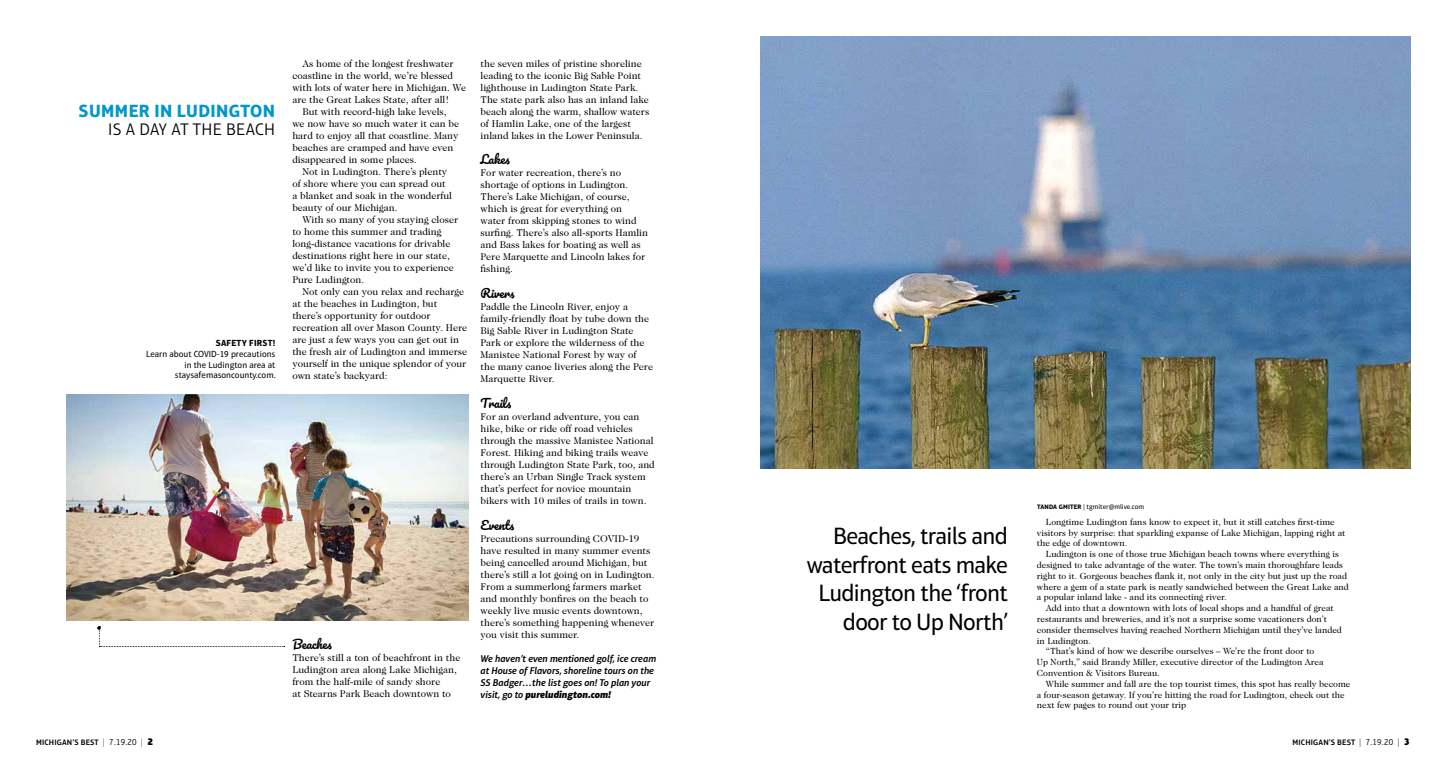
<style>
.page{position:relative;width:1446px;height:783px;background:#fff}
.page>*{position:absolute;margin:0;border:0;box-sizing:border-box;transform-origin:0 0}
.t1{font:24px/28.8px "Aptifer Sans LT Pro";letter-spacing:-.03em;color:#000;text-align:right}
.t2{font:700 18px "Aptifer Sans LT Pro";letter-spacing:.025em;color:#0096ce}
.t3{font:300 17px "Aptifer Sans LT Pro";letter-spacing:.025em;color:#000}
.t4{font:12px "Pacifico";color:#000}
.t5{font:10px/12px "Caslon 224 Std";color:#000}
.t6{font:italic 600 10px/12px "Aptifer Sans LT Pro";color:#000}
.t7{font:9px/10.8px "Caslon 224 Std";color:#000}
.t8{font:9px/10.8px "Aptifer Sans LT Pro";color:#000;text-align:right}
.t9{font:700 9px "Aptifer Sans LT Pro";letter-spacing:.025em;color:#000}
.t10{font:600 8px "Aptifer Sans LT Pro";letter-spacing:.025em;color:#000}
.t11{font:7px "Aptifer Sans LT Pro";color:#000}
.s1{font-weight:900}
.s2{font-weight:700;font-size:6.5px}
.s3{font-weight:100;font-size:9px}
.s4{font-weight:300;font-size:9px}
.s5{font-weight:900;font-size:10px}
</style>
<div class="page">
<img style="left:760px;top:36px;width:650px;height:433px">
<img style="left:66px;top:395px;width:402px;height:226px">
<svg style="left:97px;top:626px;width:188px;height:21px"></svg>
<h2 class="t2" style="left:79px;top:100px;width:198px">SUMMER IN LUDINGTON</h2>
<h3 class="t3" style="left:108px;top:120px;width:169px">IS A DAY AT THE BEACH</h3>
<p class="t9" style="left:216px;top:337px;width:61px">SAFETY FIRST!</p>
<p class="t8" style="left:146px;top:348px;width:131px">Learn about COVID-19 precautions in the Ludington area at staysafemasoncounty.com.</p>
<p class="t5" style="left:302px;top:57px;width:153px">As home of the longest freshwater</p>
<p class="t5" style="left:292px;top:69px;width:162px">coastline in the world, we’re blessed</p>
<p class="t5" style="left:292px;top:81px;width:175px">with lots of water here in Michigan. We</p>
<p class="t5" style="left:292px;top:93px;width:158px">are the Great Lakes State, after all!</p>
<p class="t5" style="left:302px;top:105px;width:146px">But with record-high lake levels,</p>
<p class="t5" style="left:292px;top:117px;width:168px">we now have so much water it can be</p>
<p class="t5" style="left:292px;top:129px;width:168px">hard to enjoy all that coastline. Many</p>
<p class="t5" style="left:292px;top:141px;width:162px">beaches are cramped and have even</p>
<p class="t5" style="left:292px;top:153px;width:126px">disappeared in some places.</p>
<p class="t5" style="left:302px;top:165px;width:146px">Not in Ludington. There’s plenty</p>
<p class="t5" style="left:292px;top:177px;width:155px">of shore where you can spread out</p>
<p class="t5" style="left:292px;top:189px;width:161px">a blanket and soak in the wonderful</p>
<p class="t5" style="left:292px;top:201px;width:107px">beauty of our Michigan.</p>
<p class="t5" style="left:302px;top:213px;width:157px">With so many of you staying closer</p>
<p class="t5" style="left:292px;top:225px;width:151px">to home this summer and trading</p>
<p class="t5" style="left:292px;top:237px;width:159px">long-distance vacations for drivable</p>
<p class="t5" style="left:292px;top:249px;width:159px">destinations right here in our state,</p>
<p class="t5" style="left:292px;top:261px;width:163px">we’d like to invite you to experience</p>
<p class="t5" style="left:292px;top:273px;width:73px">Pure Ludington.</p>
<p class="t5" style="left:302px;top:285px;width:163px">Not only can you relax and recharge</p>
<p class="t5" style="left:292px;top:297px;width:146px">at the beaches in Ludington, but</p>
<p class="t5" style="left:292px;top:309px;width:140px">there’s opportunity for outdoor</p>
<p class="t5" style="left:292px;top:321px;width:176px">recreation all over Mason County. Here</p>
<p class="t5" style="left:292px;top:333px;width:168px">are just a few ways you can get out in</p>
<p class="t5" style="left:292px;top:345px;width:176px">the fresh air of Ludington and immerse</p>
<p class="t5" style="left:292px;top:357px;width:175px">yourself in the unique splendor of your</p>
<p class="t5" style="left:292px;top:369px;width:97px">own state’s backyard:</p>
<p class="t4" style="left:292px;top:637px;width:41px">Beaches</p>
<p class="t5" style="left:292px;top:651px;width:169px">There’s still a ton of beachfront in the Ludington area along Lake Michigan, from the half-mile of sandy shore<br>at Stearns Park Beach downtown to</p>
<p class="t5" style="left:480px;top:57px;width:170px">the seven miles of pristine shoreline leading to the iconic Big Sable Point lighthouse in Ludington State Park.<br>The state park also has an inland lake beach along the warm, shallow waters of Hamlin Lake, one of the largest inland lakes in the Lower Peninsula.</p>
<p class="t4" style="left:480px;top:152px;width:31px">Lakes</p>
<p class="t5" style="left:480px;top:166px;width:169px">For water recreation, there’s no shortage of options in Ludington.<br>There’s Lake Michigan, of course, which is great for everything on water from skipping stones to wind surfing. There’s also all-sports Hamlin and Bass lakes for boating as well as<br>Pere Marquette and Lincoln lakes for fishing.</p>
<p class="t4" style="left:480px;top:286px;width:36px">Rivers</p>
<p class="t5" style="left:480px;top:300px;width:174px">Paddle the Lincoln River, enjoy a family-friendly float by tube down the Big Sable River in Ludington State Park or explore the wilderness of the Manistee National Forest by way of the many canoe liveries along the Pere Marquette River.</p>
<p class="t4" style="left:480px;top:396px;width:32px">Trails</p>
<p class="t5" style="left:480px;top:410px;width:176px">For an overland adventure, you can hike, bike or ride off road vehicles through the massive Manistee National Forest. Hiking and biking trails weave through Ludington State Park, too, and there’s an Urban Single Track system that’s perfect for novice mountain bikers with 10 miles of trails in town.</p>
<p class="t4" style="left:480px;top:518px;width:35px">Events</p>
<p class="t5" style="left:480px;top:532px;width:176px">Precautions surrounding COVID-19 have resulted in many summer events being cancelled around Michigan, but there’s still a lot going on in Ludington.<br>From a summerlong farmers market and monthly bonfires on the beach to weekly live music events downtown, there’s something happening whenever you visit this summer.</p>
<p class="t6" style="left:480px;top:652px;width:177px">We haven’t even mentioned golf, ice cream at House of Flavors, shoreline tours on the SS Badger…the list goes on! To plan your visit, go to <span class="s1">pureludington.com!</span></p>
<h1 class="t1" style="left:807px;top:521px;width:203px">Beaches, trails and waterfront eats make<br>Ludington the ‘front door to Up North’</h1>
<p class="t11" style="left:1037px;top:503px;width:109px"><span class="s2">TANDA GMITER</span> | tgmiter@mlive.com</p>
<p class="t7" style="left:1037px;top:516px;width:310px;text-indent:9px">Longtime Ludington fans know to expect it, but it still catches first-time visitors by surprise: that sparkling expanse of Lake Michigan, lapping right at the edge of downtown.</p>
<p class="t7" style="left:1046px;top:549px;width:295px">Ludington is one of those true Michigan beach towns where everything is</p>
<p class="t7" style="left:1037px;top:559px;width:307px">designed to take advantage of the water. The town’s main thoroughfare leads</p>
<p class="t7" style="left:1037px;top:570px;width:312px">right to it. Gorgeous beaches flank it, not only in the city but just up the road</p>
<p class="t7" style="left:1037px;top:581px;width:313px">where a gem of a state park is neatly sandwiched between the Great Lake and</p>
<p class="t7" style="left:1037px;top:592px;width:191px">a popular inland lake - and its connecting river.</p>
<p class="t7" style="left:1046px;top:603px;width:289px">Add into that a downtown with lots of local shops and a handful of great</p>
<p class="t7" style="left:1037px;top:613px;width:291px">restaurants and breweries, and it’s not a surprise some vacationers don’t</p>
<p class="t7" style="left:1037px;top:624px;width:306px">consider themselves having reached Northern Michigan until they’ve landed</p>
<p class="t7" style="left:1037px;top:635px;width:56px">in Ludington.</p>
<p class="t7" style="left:1046px;top:646px;width:270px">“That’s kind of how we describe ourselves – We’re the front door to</p>
<p class="t7" style="left:1037px;top:657px;width:288px">Up North,” said Brandy Miller, executive director of the Ludington Area</p>
<p class="t7" style="left:1037px;top:667px;width:124px">Convention &amp; Visitors Bureau.</p>
<p class="t7" style="left:1046px;top:678px;width:306px">While summer and fall are the top tourist times, this spot has really become</p>
<p class="t7" style="left:1037px;top:689px;width:309px">a four-season getaway. If you’re hitting the road for Ludington, check out the</p>
<p class="t7" style="left:1037px;top:700px;width:151px">next few pages to round out your trip</p>
<p class="t10" style="left:36px;top:738px;width:119px">MICHIGAN’S BEST <span class="s3">|</span> <span class="s4">7.19.20</span> <span class="s3">|</span> <span class="s5">2</span></p>
<p class="t10" style="left:1292px;top:738px;width:119px">MICHIGAN’S BEST <span class="s3">|</span> <span class="s4">7.19.20</span> <span class="s3">|</span> <span class="s5">3</span></p>
</div>
